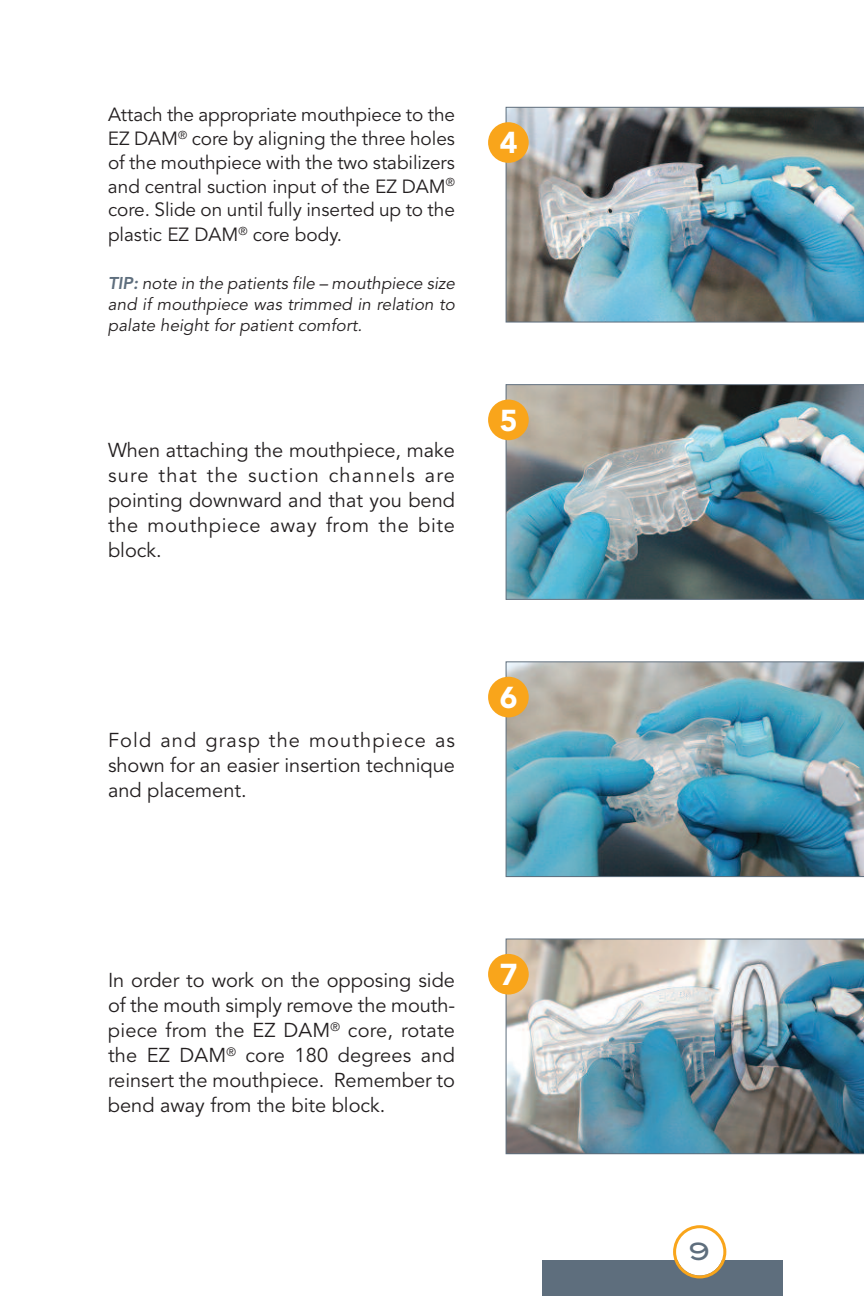
<style>
.page{position:relative;width:864px;height:1296px;background:#fff}
.page>*{position:absolute;margin:0;border:0;box-sizing:border-box;transform-origin:0 0}
.t1{font:900 30px "Avenir";color:#fff}
.t2{font:24px "Blair Md ITCTT Medium";color:#5e6e7d}
.t3{font:20px/25px "Avenir";color:#231f20;text-align:justify}
.t4{font:19px/24px "Avenir";color:#231f20;text-align:justify}
.t5{font:italic 17px/21.2px "Avenir";letter-spacing:.005em;color:#231f20;text-align:justify}
.s1{font-weight:800;color:#5e6e7d}
</style>
<div class="page">
<div style="left:542px;top:1261px;width:241px;height:35px;background:#5e6e7d"></div>
<svg style="left:673px;top:1225px;width:53px;height:53px"></svg>
<img style="left:506px;top:938px;width:358px;height:216px">
<div style="left:488px;top:954px;width:41px;height:41px;background:#f9a51b;border-radius:50%"></div>
<img style="left:506px;top:661px;width:358px;height:216px">
<div style="left:488px;top:677px;width:41px;height:40px;background:#f9a51b;border-radius:50%"></div>
<img style="left:506px;top:384px;width:358px;height:216px">
<div style="left:488px;top:400px;width:41px;height:40px;background:#f9a51b;border-radius:50%"></div>
<img style="left:506px;top:107px;width:358px;height:216px">
<div style="left:488px;top:122px;width:41px;height:41px;background:#f9a51b;border-radius:50%"></div>
<p class="t4" style="left:108px;top:104px;width:349px">Attach the appropriate mouthpiece to the EZ DAM<sup>®</sup> core by aligning the three holes of the mouthpiece with the two stabilizers and central suction input of the EZ DAM<sup>® </sup>core. Slide on until fully inserted up to the plastic EZ DAM<sup>®</sup> core body.</p>
<p class="t5" style="left:108px;top:274px;width:348px"><span class="s1">TIP:</span> note in the patients file – mouthpiece size and if mouthpiece was trimmed in relation to palate height for patient comfort.</p>
<p class="t3" style="left:108px;top:439px;width:349px">When attaching the mouthpiece, make sure that the suction channels are pointing downward and that you bend the mouthpiece away from the bite block.</p>
<h1 class="t1" style="left:500px;top:131px;width:19px">4</h1>
<h1 class="t1" style="left:500px;top:408px;width:19px">5</h1>
<p class="t3" style="left:108px;top:730px;width:349px">Fold and grasp the mouthpiece as shown for an easier insertion technique and placement.</p>
<h1 class="t1" style="left:500px;top:685px;width:19px">6</h1>
<p class="t3" style="left:108px;top:969px;width:349px">In order to work on the opposing side of the mouth simply remove the mouth&shy;piece from the EZ DAM<sup>®</sup> core, rotate the EZ DAM<sup>®</sup> core 180 degrees and reinsert the mouthpiece. Remember to bend away from the bite block.</p>
<h1 class="t1" style="left:500px;top:962px;width:19px">7</h1>
<p class="t2" style="left:689px;top:1232px;width:23px">9</p>
</div>
